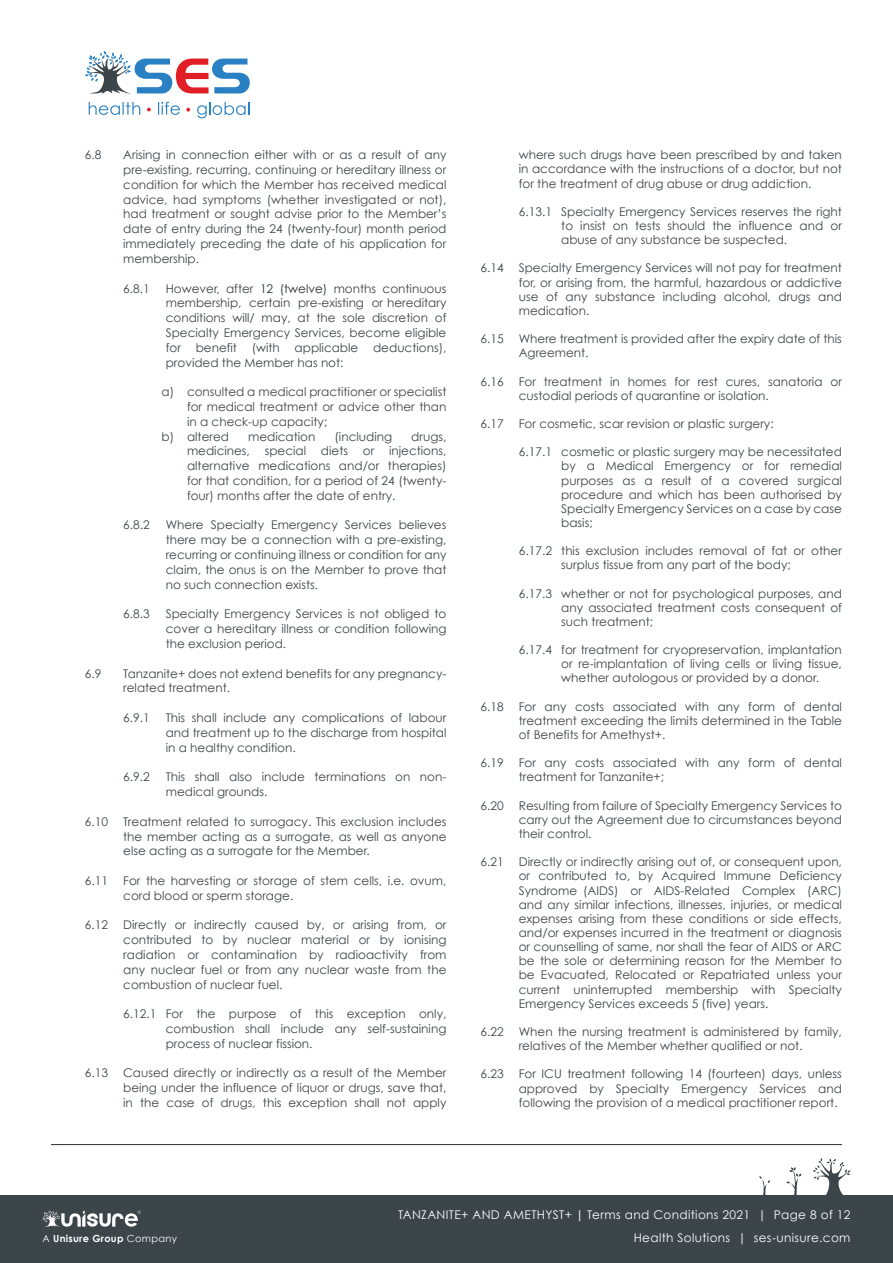
<style>
.page{position:relative;width:893px;height:1263px;background:#fff}
.page>*{position:absolute;margin:0;border:0;box-sizing:border-box;transform-origin:0 0}
.t1{font:12px/14.9px "Century Gothic";color:#3c4549;text-align:justify}
.t2{font:12px "Century Gothic";letter-spacing:.03em;color:#fff}
.t3{font:700 9.75px "Century Gothic";letter-spacing:.03em;color:#fff}
.s1{color:#293135}
.s2{font-weight:700}
.s3{font-weight:400}
</style>
<div class="page">
<div style="left:0;top:1195px;width:893px;height:68px;background:#3c4549"></div>
<svg style="left:759px;top:1176px;width:11px;height:19px"></svg>
<svg style="left:786px;top:1167px;width:16px;height:28px"></svg>
<svg style="left:813px;top:1158px;width:37px;height:37px"></svg>
<svg style="left:43px;top:1210px;width:98px;height:17px"></svg>
<svg style="left:89px;top:102px;width:51px;height:13px"></svg>
<svg style="left:147px;top:108px;width:4px;height:3px"></svg>
<svg style="left:158px;top:102px;width:22px;height:13px"></svg>
<svg style="left:186px;top:108px;width:4px;height:4px"></svg>
<svg style="left:197px;top:102px;width:52px;height:16px"></svg>
<svg style="left:85px;top:51px;width:165px;height:43px"></svg>
<hr style="left:51px;top:1144px;width:791px;height:1px;background:#293135">
<p class="t1" style="left:85px;top:147px;width:18px">6.8</p>
<p class="t1" style="left:123px;top:147px;width:325px">Arising in connection either with or as a result of any pre-existing, recurring, continuing or hereditary illness or condition for which the Member has received medical advice, had symptoms (whether investigated or not), had treatment or sought advise prior to the Member’s date of entry during the 24 (twenty-four) month period immediately preceding the date of his application for membership.</p>
<p class="t1" style="left:123px;top:281px;width:28px">6.8.1</p>
<p class="t1" style="left:166px;top:281px;width:282px">However, after <span class="s1">12 (twelve)</span> months continuous membership, certain pre-existing or hereditary conditions will/ may, at the sole discretion of Specialty Emergency Services, become eligible for benefit (with applicable deductions), provided the Member has not:</p>
<p class="t1" style="left:161px;top:384px;width:286px">a) consulted a medical practitioner or specialist</p>
<p class="t1" style="left:187px;top:399px;width:261px">for medical treatment or advice other than</p>
<p class="t1" style="left:187px;top:414px;width:142px">in a check-up capacity;</p>
<p class="t1" style="left:161px;top:429px;width:69px">b) altered</p>
<p class="t1" style="left:248px;top:429px;width:69px">medication</p>
<p class="t1" style="left:335px;top:429px;width:59px">(including</p>
<p class="t1" style="left:187px;top:429px;width:261px;text-indent:224px">drugs, medicines, special diets or injections, alternative medications and/or therapies) for that condition, for a period of 24 (twenty&shy;four) months after the date of entry.</p>
<p class="t1" style="left:123px;top:517px;width:28px">6.8.2</p>
<p class="t1" style="left:166px;top:517px;width:282px">Where Specialty Emergency Services believes there may be a connection with a pre-existing, recurring or continuing illness or condition for any claim, the onus is on the Member to prove that no such connection exists.</p>
<p class="t1" style="left:123px;top:606px;width:28px">6.8.3</p>
<p class="t1" style="left:166px;top:606px;width:282px">Specialty Emergency Services is not obliged to cover a hereditary illness or condition following the exclusion period.</p>
<p class="t1" style="left:85px;top:666px;width:18px">6.9</p>
<p class="t1" style="left:123px;top:666px;width:325px">Tanzanite+ does not extend benefits for any pregnancy&shy;related treatment.</p>
<p class="t1" style="left:123px;top:710px;width:28px">6.9.1</p>
<p class="t1" style="left:166px;top:710px;width:282px">This shall include any complications of labour and treatment up to the discharge from hospital in a healthy condition.</p>
<p class="t1" style="left:123px;top:769px;width:28px">6.9.2</p>
<p class="t1" style="left:166px;top:769px;width:282px">This shall also include terminations on non&shy;medical grounds.</p>
<p class="t1" style="left:85px;top:814px;width:25px">6.10</p>
<p class="t1" style="left:123px;top:814px;width:325px">Treatment related to surrogacy. This exclusion includes the member acting as a surrogate, as well as anyone else acting as a surrogate for the Member.</p>
<p class="t1" style="left:85px;top:873px;width:25px">6.11</p>
<p class="t1" style="left:123px;top:873px;width:325px">For the harvesting or storage of stem cells, i.e. ovum, cord blood or sperm storage.</p>
<p class="t1" style="left:85px;top:917px;width:25px">6.12</p>
<p class="t1" style="left:123px;top:917px;width:325px">Directly or indirectly caused by, or arising from, or contributed to by nuclear material or by ionising radiation or contamination by radioactivity from any nuclear fuel or from any nuclear waste from the combustion of nuclear fuel.</p>
<p class="t1" style="left:166px;top:1006px;width:282px;text-indent:-43px">6.12.1 For the purpose of this exception only, combustion shall include any self-sustaining process of nuclear fission.</p>
<p class="t1" style="left:85px;top:1065px;width:25px">6.13</p>
<p class="t1" style="left:123px;top:1065px;width:325px">Caused directly or indirectly as a result of the Member being under the influence of liquor or drugs, save that, in the case of drugs, this exception shall not apply</p>
<p class="t1" style="left:519px;top:148px;width:325px;line-height:14.1px">where such drugs have been prescribed by and taken in accordance with the instructions of a doctor, but not for the treatment of drug abuse or drug addiction.</p>
<p class="t1" style="left:561px;top:204px;width:282px;line-height:14.1px;text-indent:-43px">6.13.1 Specialty Emergency Services reserves the right to insist on tests should the influence and or abuse of any substance be suspected.</p>
<p class="t1" style="left:480px;top:260px;width:25px">6.14</p>
<p class="t1" style="left:519px;top:261px;width:325px;line-height:14.1px">Specialty Emergency Services will not pay for treatment for, or arising from, the harmful, hazardous or addictive use of any substance including alcohol, drugs and medication.</p>
<p class="t1" style="left:480px;top:331px;width:25px">6.15</p>
<p class="t1" style="left:519px;top:331px;width:325px;line-height:14.1px">Where treatment is provided after the expiry date of this<br>Agreement.</p>
<p class="t1" style="left:480px;top:374px;width:25px">6.16</p>
<p class="t1" style="left:519px;top:374px;width:325px;line-height:14.1px">For treatment in homes for rest cures, sanatoria or custodial periods of quarantine or isolation.</p>
<p class="t1" style="left:480px;top:416px;width:25px">6.17</p>
<p class="t1" style="left:519px;top:416px;width:256px">For cosmetic, scar revision or plastic surgery:</p>
<p class="t1" style="left:561px;top:445px;width:282px;line-height:14.1px;text-indent:-43px">6.17.1 cosmetic or plastic surgery may be necessitated by a Medical Emergency or for remedial purposes as a result of a covered surgical procedure and which has been authorised by Specialty Emergency Services on a case by case basis;</p>
<p class="t1" style="left:561px;top:544px;width:282px;line-height:14.1px;text-indent:-43px">6.17.2 this exclusion includes removal of fat or other surplus tissue from any part of the body;</p>
<p class="t1" style="left:561px;top:586px;width:282px;line-height:14.1px;text-indent:-43px">6.17.3 whether or not for psychological purposes, and any associated treatment costs consequent of such treatment;</p>
<p class="t1" style="left:561px;top:643px;width:282px;line-height:14.1px;text-indent:-43px">6.17.4 for treatment for cryopreservation, implantation or re-implantation of living cells or living tissue, whether autologous or provided by a donor.</p>
<p class="t1" style="left:480px;top:699px;width:25px">6.18</p>
<p class="t1" style="left:519px;top:699px;width:325px;line-height:14.1px">For any costs associated with any form of dental treatment exceeding the limits determined in the Table of Benefits for Amethyst+.</p>
<p class="t1" style="left:480px;top:755px;width:25px">6.19</p>
<p class="t1" style="left:519px;top:756px;width:325px;line-height:14.1px">For any costs associated with any form of dental treatment for Tanzanite+;</p>
<p class="t1" style="left:480px;top:798px;width:25px">6.20</p>
<p class="t1" style="left:519px;top:798px;width:325px;line-height:14.1px">Resulting from failure of Specialty Emergency Services to carry out the Agreement due to circumstances beyond their control.</p>
<p class="t1" style="left:480px;top:854px;width:25px">6.21</p>
<p class="t1" style="left:519px;top:855px;width:325px;line-height:14.1px">Directly or indirectly arising out of, or consequent upon, or contributed to, by Acquired Immune Deficiency Syndrome (AIDS) or AIDS-Related Complex (ARC) and any similar infections, illnesses, injuries, or medical expenses arising from these conditions or side effects, and/or expenses incurred in the treatment or diagnosis or counselling of same, nor shall the fear of AIDS or ARC be the sole or determining reason for the Member to be Evacuated, Relocated or Repatriated unless your current uninterrupted membership with Specialty Emergency Services exceeds 5 (five) years.</p>
<p class="t1" style="left:480px;top:1024px;width:25px">6.22</p>
<p class="t1" style="left:519px;top:1024px;width:325px;line-height:14.1px">When the nursing treatment is administered by family, relatives of the Member whether qualified or not.</p>
<p class="t1" style="left:480px;top:1066px;width:25px">6.23</p>
<p class="t1" style="left:519px;top:1067px;width:325px;line-height:14.4px">For ICU treatment following 14 (fourteen) days, unless approved by Specialty Emergency Services and following the provision of a medical practitioner report.</p>
<p class="t2" style="left:398px;top:1208px;width:454px">TANZANITE+ AND AMETHYST+ <span class="s2">|</span> Terms and Conditions 2021 | Page 8 of 12</p>
<p class="t3" style="left:43px;top:1230px;width:136px"><span class="s3">A</span> Unisure Group <span class="s3">Company</span></p>
<p class="t2" style="left:634px;top:1231px;width:218px">Health Solutions | ses-unisure.com</p>
</div>
